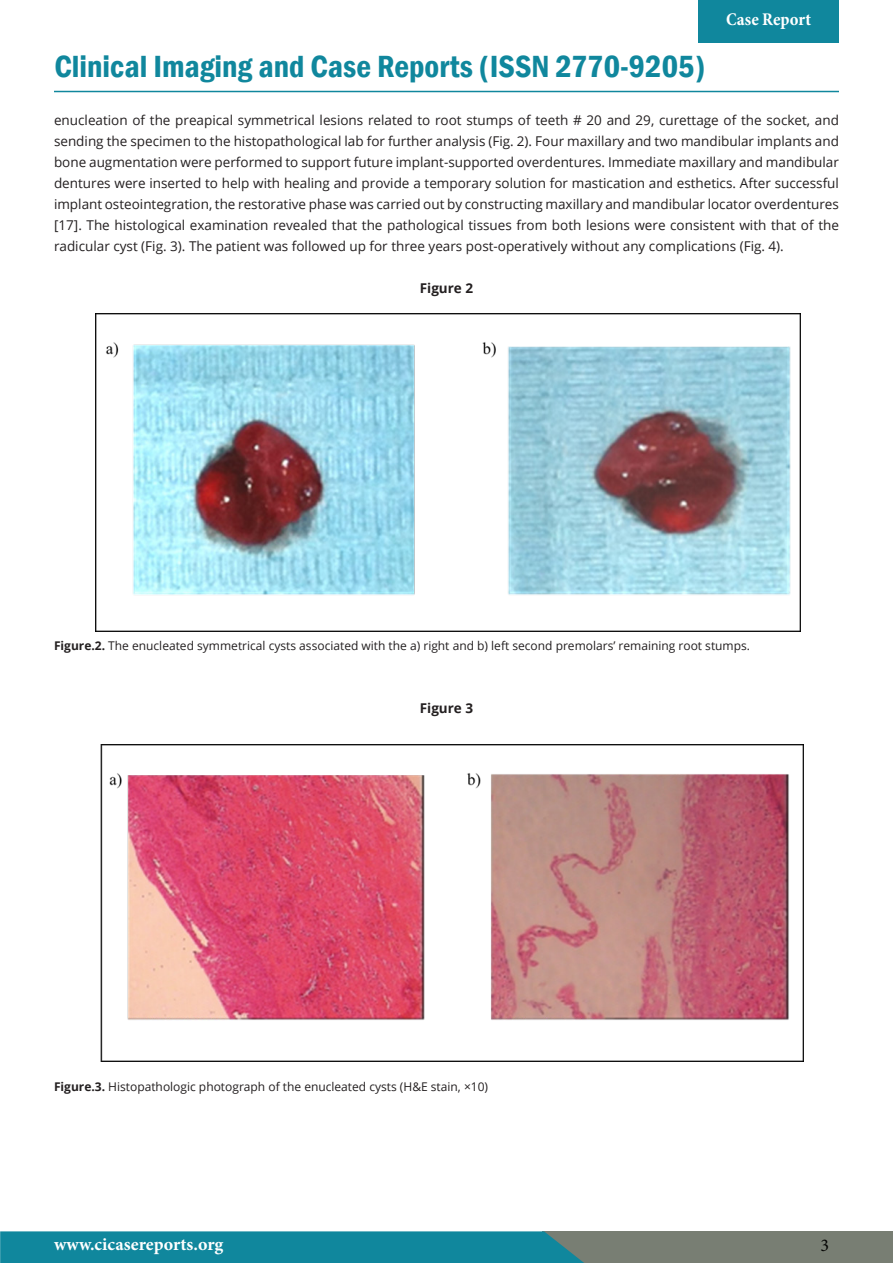
<style>
.page{position:relative;width:893px;height:1263px;background:#fff}
.page>*{position:absolute;margin:0;border:0;box-sizing:border-box;transform-origin:0 0}
.t1{font:600 condensed 31.5px "Franklin Gothic";color:#10879d}
.t2{font:700 18px "Minion Pro";color:#fff}
.t3{font:700 condensed 18px "Minion Pro";letter-spacing:.005em;color:#fff}
.t4{font:18px "Minion Pro";color:#040503}
.t5{font:13.5px/21px "Open Sans";color:#231f20;text-align:justify}
.t6{font:700 13.5px "Open Sans";color:#231f20}
.t7{font:12px "Open Sans";color:#231f20}
.s1{font-weight:700}
</style>
<div class="page">
<hr style="left:54px;top:91px;width:785px;height:1px;background:#10879d">
<div style="left:698px;top:0;width:141px;height:42px;background:#10879d"></div>
<div style="left:542px;top:1231px;width:351px;height:32px;background:#787e73"></div>
<div style="left:0;top:1231px;width:584px;height:32px;background:#10879d"></div>
<img style="left:95px;top:313px;width:705px;height:319px">
<img style="left:100px;top:744px;width:704px;height:317px">
<p class="t1" style="left:54px;top:45px;width:653px">Clinical Imaging and Case Reports (ISSN 2770-9205)</p>
<p class="t3" style="left:726px;top:7px;width:87px">Case Report</p>
<p class="t5" style="left:54px;top:109px;width:786px">enucleation of the preapical symmetrical lesions related to root stumps of teeth # 20 and 29, curettage of the socket, and sending the specimen to the histopathological lab for further analysis (Fig. 2). Four maxillary and two mandibular implants and bone augmentation were performed to support future implant-supported overdentures. Immediate maxillary and mandibular dentures were inserted to help with healing and provide a temporary solution for mastication and esthetics. After successful implant osteointegration, the restorative phase was carried out by constructing maxillary and mandibular locator overdentures [17]. The histological examination revealed that the pathological tissues from both lesions were consistent with that of the radicular cyst (Fig. 3). The patient was followed up for three years post-operatively without any complications (Fig. 4).</p>
<p class="t6" style="left:420px;top:279px;width:55px">Figure 2</p>
<p class="t7" style="left:54px;top:637px;width:697px"><span class="s1">Figure.2.</span> The enucleated symmetrical cysts associated with the a) right and b) left second premolars’ remaining root stumps.</p>
<p class="t6" style="left:420px;top:699px;width:55px">Figure 3</p>
<p class="t7" style="left:54px;top:1078px;width:436px"><span class="s1">Figure.3.</span> Histopathologic photograph of the enucleated cysts (H&amp;E stain, ×10)</p>
<p class="t2" style="left:54px;top:1232px;width:171px">www.cicasereports.org</p>
<p class="t4" style="left:821px;top:1233px;width:10px">3</p>
</div>
